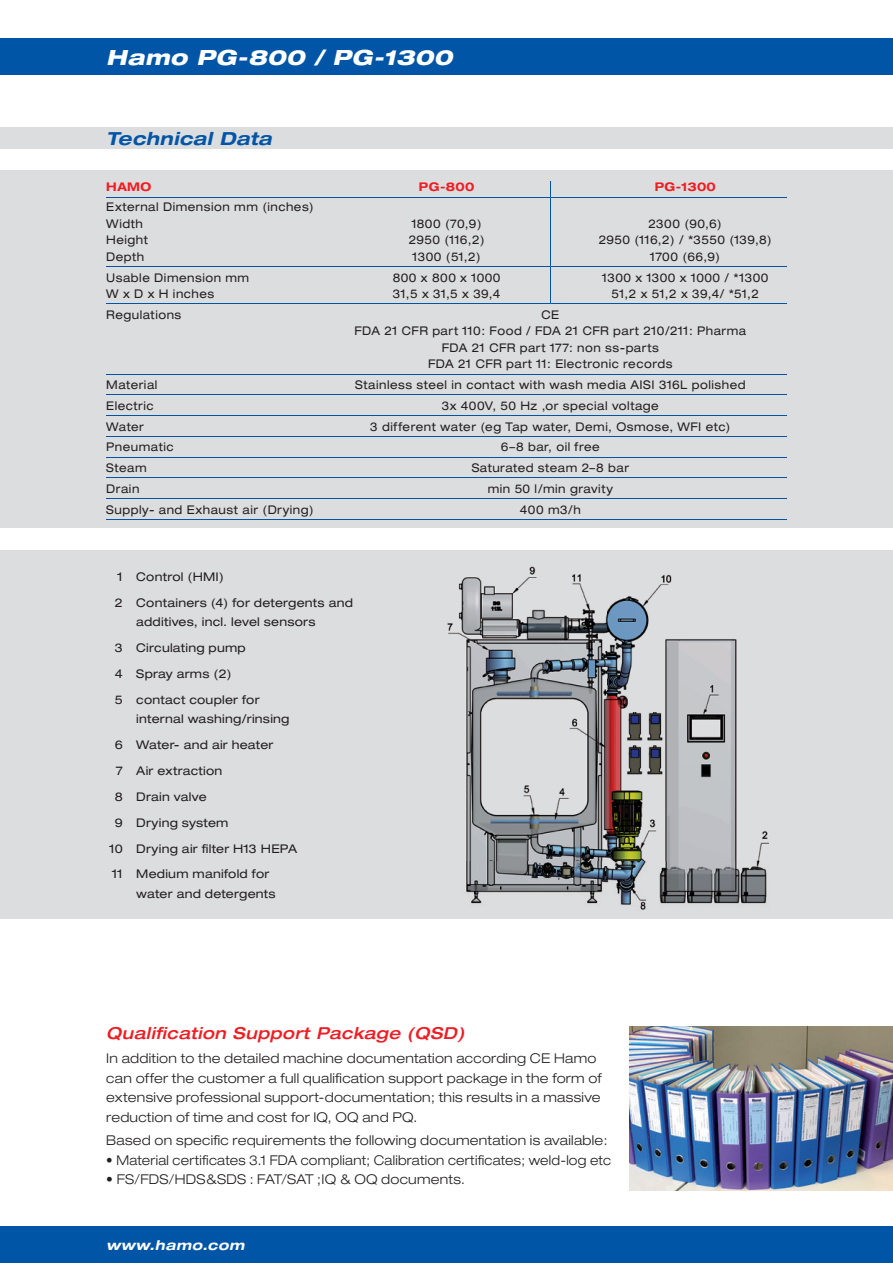
<style>
.page{position:relative;width:893px;height:1263px;background:#fff}
.page>*{position:absolute;margin:0;border:0;box-sizing:border-box;transform-origin:0 0}
.t1{font:italic 800 expanded 21px "Helvetica Neue";letter-spacing:.02em;color:#fff}
.t2{font:italic 700 expanded 18px "Helvetica Neue";letter-spacing:.025em;color:#0155a7}
.t3{font:italic 500 expanded 16.5px "Helvetica Neue";letter-spacing:.03em;color:#ee1d23}
.t4{font:300 expanded 13.5px/19.5px "Helvetica Neue";letter-spacing:.02em;color:#231f20}
.t5{font:300 expanded 13.5px "Helvetica Neue";letter-spacing:.02em;color:#231f20;scale:.96 1}
.t6{font:italic 700 expanded 13.5px "Helvetica Neue";letter-spacing:.035em;color:#fff}
.t7{font:expanded 12px/16.5px "Helvetica Neue";letter-spacing:.035em;color:#231f20;scale:.95 1}
.t8{font:expanded 12px/26px "Helvetica Neue";letter-spacing:.035em;color:#231f20}
.t9{font:expanded 12px "Helvetica Neue";letter-spacing:.015em;color:#231f20}
.t10{font:700 expanded 12px "Helvetica Neue";letter-spacing:.03em;color:#ee1d23;scale:.95 1}
</style>
<div class="page">
<div style="left:1px;top:170px;width:892px;height:748px;background:#dcdddf"></div>
<img style="left:447px;top:566px;width:322px;height:344px">
<hr style="left:106px;top:197px;width:681px;height:1px;background:#0155a7">
<hr style="left:106px;top:266px;width:681px;height:1px;background:#0155a7">
<hr style="left:106px;top:303px;width:681px;height:1px;background:#0155a7">
<hr style="left:106px;top:374px;width:681px;height:1px;background:#0155a7">
<hr style="left:106px;top:394px;width:681px;height:1px;background:#0155a7">
<hr style="left:106px;top:415px;width:681px;height:1px;background:#0155a7">
<hr style="left:106px;top:436px;width:681px;height:1px;background:#0155a7">
<hr style="left:106px;top:457px;width:681px;height:1px;background:#0155a7">
<hr style="left:106px;top:477px;width:681px;height:1px;background:#0155a7">
<hr style="left:106px;top:498px;width:681px;height:1px;background:#0155a7">
<hr style="left:106px;top:519px;width:681px;height:1px;background:#0155a7">
<div style="left:0;top:128px;width:893px;height:21px;background:#dcdddf"></div>
<hr style="left:550px;top:181px;width:1px;height:122px;background:#0155a7">
<img style="left:629px;top:1026px;width:264px;height:165px">
<div style="left:0;top:1227px;width:893px;height:36px;background:#0155a7"></div>
<div style="left:0;top:38px;width:893px;height:36px;background:#0155a7"></div>
<div style="left:0;top:528px;width:893px;height:22px;background:#fff"></div>
<h1 class="t1" style="left:106px;top:44px;width:348px">Hamo PG-800 / PG-1300</h1>
<h2 class="t2" style="left:106px;top:128px;width:167px">Technical Data</h2>
<p class="t10" style="left:106px;top:179px;width:49px">HAMO</p>
<p class="t10" style="left:419px;top:179px;width:60px">PG-800</p>
<p class="t10" style="left:655px;top:179px;width:66px">PG-1300</p>
<p class="t7" style="left:106px;top:199px;width:220px">External Dimension mm (inches)<br>Width</p>
<p class="t7" style="left:412px;top:215px;width:75px">1800 (70,9)</p>
<p class="t7" style="left:648px;top:215px;width:79px">2300 (90,6)</p>
<p class="t7" style="left:106px;top:232px;width:46px">Height</p>
<p class="t7" style="left:409px;top:232px;width:81px">2950 (116,2)</p>
<p class="t7" style="left:599px;top:232px;width:184px">2950 (116,2) / *3550 (139,8)</p>
<p class="t7" style="left:106px;top:248px;width:41px">Depth</p>
<p class="t7" style="left:413px;top:248px;width:73px">1300 (51,2)</p>
<p class="t7" style="left:650px;top:248px;width:75px">1700 (66,9)</p>
<p class="t7" style="left:106px;top:269px;width:152px">Usable Dimension mm</p>
<p class="t7" style="left:393px;top:269px;width:115px">800 x 800 x 1000</p>
<p class="t7" style="left:602px;top:269px;width:177px">1300 x 1300 x 1000 / *1300</p>
<p class="t7" style="left:106px;top:285px;width:115px">W x D x H inches</p>
<p class="t7" style="left:393px;top:285px;width:115px">31,5 x 31,5 x 39,4</p>
<p class="t7" style="left:612px;top:285px;width:157px">51,2 x 51,2 x 39,4/ *51,2</p>
<p class="t7" style="left:106px;top:306px;width:80px">Regulations</p>
<p class="t7" style="left:354px;top:306px;width:414px;text-align:center">CE<br>FDA 21 CFR part 110: Food / FDA 21 CFR part 210/211: Pharma<br>FDA 21 CFR part 177: non ss-parts<br>FDA 21 CFR part 11: Electronic records</p>
<p class="t7" style="left:106px;top:376px;width:55px">Material</p>
<p class="t7" style="left:355px;top:376px;width:412px">Stainless steel in contact with wash media AISI 316L polished</p>
<p class="t7" style="left:106px;top:397px;width:51px">Electric</p>
<p class="t7" style="left:442px;top:397px;width:230px">3x 400V, 50 Hz ,or special voltage</p>
<p class="t7" style="left:106px;top:418px;width:41px">Water</p>
<p class="t7" style="left:370px;top:418px;width:381px">3 different water (eg Tap water, Demi, Osmose, WFI etc)</p>
<p class="t7" style="left:106px;top:439px;width:72px">Pneumatic</p>
<p class="t7" style="left:501px;top:439px;width:105px">6–8 bar, oil free</p>
<p class="t7" style="left:106px;top:459px;width:44px">Steam</p>
<p class="t7" style="left:472px;top:459px;width:167px">Saturated steam 2–8 bar</p>
<p class="t7" style="left:106px;top:480px;width:36px">Drain</p>
<p class="t7" style="left:488px;top:480px;width:133px">min 50 l/min gravity</p>
<p class="t7" style="left:106px;top:501px;width:220px">Supply- and Exhaust air (Drying)</p>
<p class="t7" style="left:520px;top:501px;width:66px">400 m3/h</p>
<p class="t8" style="left:115px;top:563px;width:240px">1 Control (HMI)<br>2 Containers (4) for detergents and</p>
<p class="t8" style="left:115px;top:609px;width:202px;text-indent:22px">additives, incl. level sensors<br>3 Circulating pump<br>4 Spray arms (2)<br>5 contact coupler for</p>
<p class="t8" style="left:136px;top:706px;width:155px">internal washing/rinsing</p>
<p class="t9" style="left:115px;top:737px;width:160px">6 Water- and air heater</p>
<p class="t8" style="left:116px;top:757px;width:108px">7 Air extraction</p>
<p class="t8" style="left:115px;top:783px;width:93px">8 Drain valve</p>
<p class="t8" style="left:115px;top:809px;width:115px">9 Drying system</p>
<p class="t8" style="left:110px;top:835px;width:189px">10 Drying air filter H13 HEPA</p>
<p class="t8" style="left:112px;top:861px;width:159px">11 Medium manifold for</p>
<p class="t9" style="left:136px;top:886px;width:141px">water and detergents</p>
<h3 class="t3" style="left:106px;top:1023px;width:360px">Qualification Support Package (QSD)</h3>
<p class="t4" style="left:106px;top:1048px;width:497px">In addition to the detailed machine documentation according CE Hamo can offer the customer a full qualification support package in the form of extensive professional support-documentation; this results in a massive reduction of time and cost for IQ, OQ and PQ.</p>
<p class="t4" style="left:106px;top:1131px;width:503px">Based on specific requirements the following documentation is available:</p>
<p class="t5" style="left:106px;top:1152px;width:527px">• Material certificates 3.1 FDA compliant; Calibration certificates; weld-log etc</p>
<p class="t4" style="left:106px;top:1170px;width:360px">• FS/FDS/HDS&amp;SDS : FAT/SAT ;IQ &amp; OQ documents.</p>
<p class="t6" style="left:106px;top:1237px;width:140px">www.hamo.com</p>
</div>
